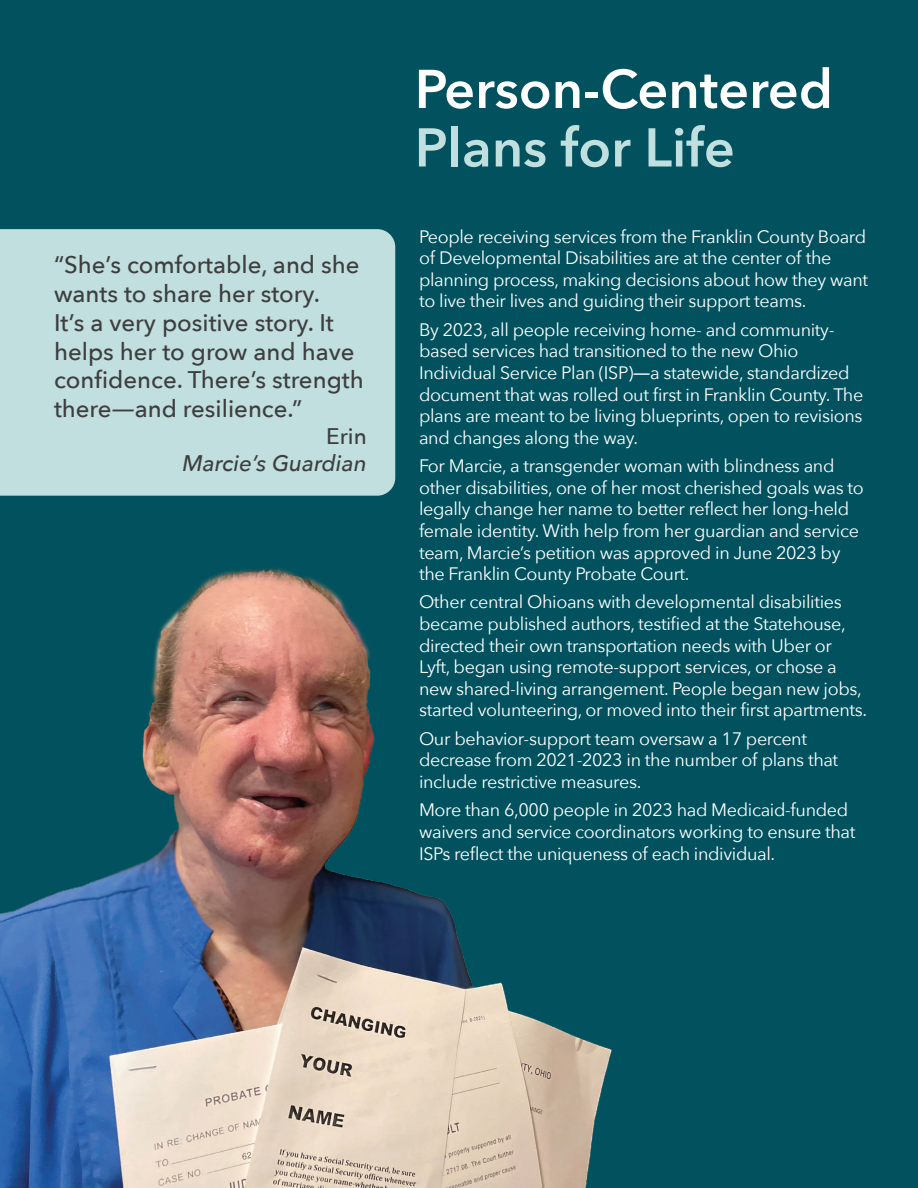
<style>
.page{position:relative;width:918px;height:1188px;background:#01525e}
.page>*{position:absolute;margin:0;border:0;box-sizing:border-box;transform-origin:0 0}
.Main_Header_-_Blue{font:600 54px/58.5px "Avenir Next";color:#fff}
.Subhead_-_Blue{font:500 24px/28.8px "Avenir Next";color:#3e3e3f}
.Subhead_-_Ital{font:italic 500 22.5px "Avenir Next";color:#3e3e3f}
.Subhead_-_Ital-2{font:500 22.5px "Avenir Next";color:#3e3e3f}
.Main_Text_-_White_No_Space{font:18px/21.6px "Avenir Next";letter-spacing:-.02em;color:#fff}
.s1{font-family:"Open Sans";font-weight:400;font-style:italic}
.s2{color:#c0dfde}
.s3{font-family:"Open Sans";font-style:italic}
</style>
<div class="page">
<img style="left:0;top:568px;width:612px;height:620px">
<div style="left:0;top:229px;width:395px;height:267px;background:#c0dfde"></div>
<h2 class="Subhead_-_Blue" style="left:54px;top:250px;width:311px">“She’s comfortable, and she wants to share her story.<br>It’s a very positive story. It helps her to grow and have confidence. There’s strength there<span class="s1">―</span>and resilience.”</h2>
<p class="Subhead_-_Ital-2" style="left:326px;top:417px;width:42px">Erin</p>
<p class="Subhead_-_Ital" style="left:183px;top:444px;width:186px">Marcie’s Guardian</p>
<p class="Main_Header_-_Blue" style="left:415px;top:59px;width:420px">Person-Centered<br><span class="s2">Plans for Life</span></p>
<p class="Main_Text_-_White_No_Space" style="left:419px;top:225px;width:451px">People receiving services from the Franklin County Board of Developmental Disabilities are at the center of the planning process, making decisions about how they want to live their lives and guiding their support teams.</p>
<p class="Main_Text_-_White_No_Space" style="left:419px;top:318px;width:446px">By 2023, all people receiving home- and community&shy;based services had transitioned to the new Ohio Individual Service Plan (ISP)<span class="s3">―</span>a statewide, standardized document that was rolled out first in Franklin County. The plans are meant to be living blueprints, open to revisions and changes along the way.</p>
<p class="Main_Text_-_White_No_Space" style="left:419px;top:454px;width:446px">For Marcie, a transgender woman with blindness and other disabilities, one of her most cherished goals was to legally change her name to better reflect her long-held female identity. With help from her guardian and service team, Marcie’s petition was approved in June 2023 by the Franklin County Probate Court.</p>
<p class="Main_Text_-_White_No_Space" style="left:419px;top:591px;width:450px">Other central Ohioans with developmental disabilities became published authors, testified at the Statehouse, directed their own transportation needs with Uber or Lyft, began using remote-support services, or chose a new shared-living arrangement. People began new jobs, started volunteering, or moved into their first apartments.</p>
<p class="Main_Text_-_White_No_Space" style="left:419px;top:727px;width:421px">Our behavior-support team oversaw a 17 percent decrease from 2021-2023 in the number of plans that include restrictive measures.</p>
<p class="Main_Text_-_White_No_Space" style="left:419px;top:799px;width:438px">More than 6,000 people in 2023 had Medicaid-funded waivers and service coordinators working to ensure that<br>ISPs reflect the uniqueness of each individual.</p>
</div>
